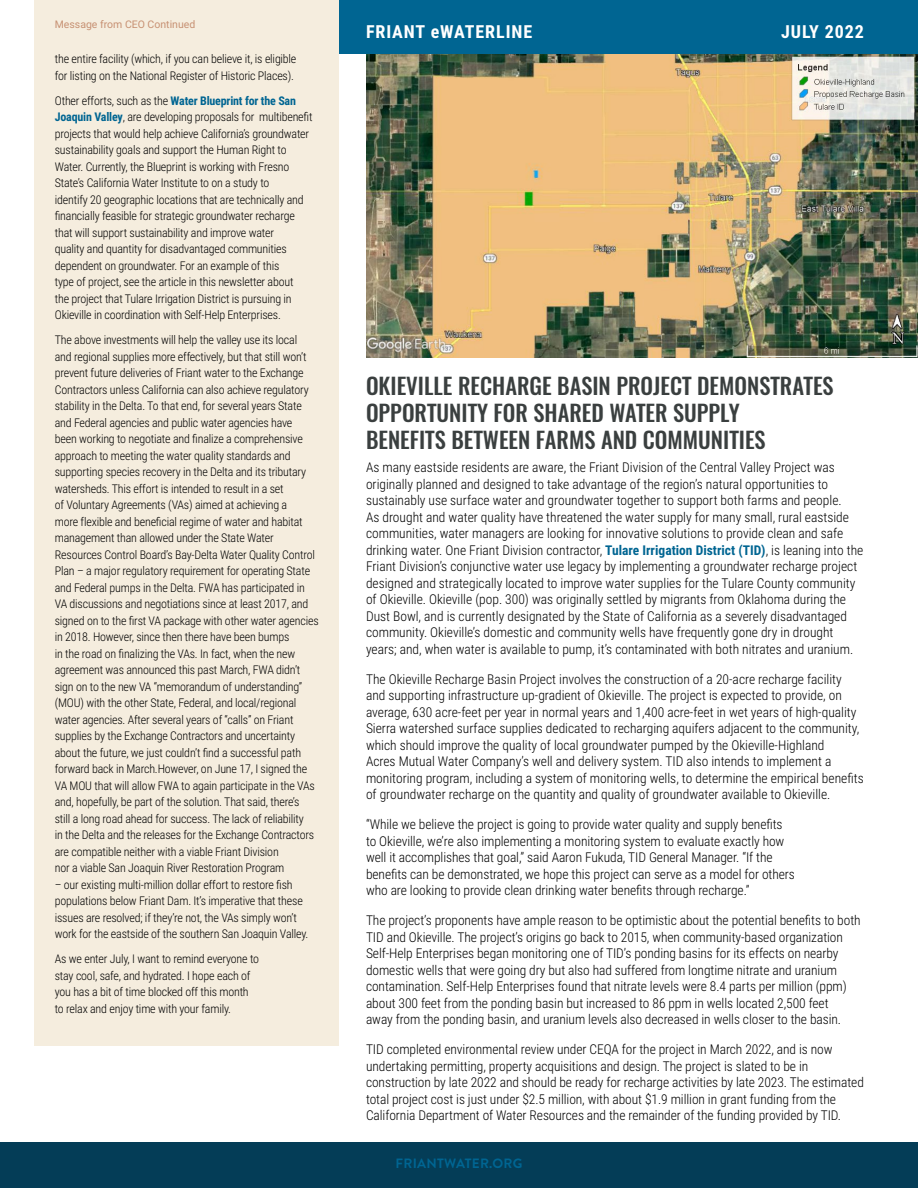
<style>
.page{position:relative;width:918px;height:1188px;background:#fff}
.page>*{position:absolute;margin:0;border:0;box-sizing:border-box;transform-origin:0 0}
.News_Headline{font:500 22.5px/27px "Oswald";color:#3a3f3f}
.Date{font:700 18px "Roboto Condensed";letter-spacing:.05em;color:#fff}
.Body{font:300 13.5px/16.5px "Roboto Condensed";color:#000}
.t1{font:700 13.5px "Brandon Grotesque";letter-spacing:.02em;color:#006592}
.Sidebar_Body{font:300 12px/16.5px "Roboto Condensed";letter-spacing:-.015em;color:#000}
.Continued{font:10.5px "Roboto";color:#c79173}
.s1{font-weight:700;color:#006592}
</style>
<div class="page">
<div style="left:339px;top:0;width:579px;height:54px;background:#006592"></div>
<div style="left:35px;top:0;width:304px;height:1045px;background:#f5edde"></div>
<div style="left:0;top:1143px;width:918px;height:45px;background:#043d57"></div>
<img style="left:366px;top:54px;width:552px;height:303px">
<p class="Continued" style="left:55px;top:17px;width:142px">Message from CEO Continued</p>
<p class="Sidebar_Body" style="left:55px;top:50px;width:243px">the entire facility (which, if you can believe it, is eligible for listing on the National Register of Historic Places).</p>
<p class="Sidebar_Body" style="left:55px;top:92px;width:259px">Other efforts, such as the <span class="s1">Water Blueprint for the San Joaquin Valley</span>, are developing proposals for multibenefit projects that would help achieve California’s groundwater sustainability goals and support the Human Right to Water. Currently, the Blueprint is working with Fresno State’s California Water Institute to on a study to<br>identify 20 geographic locations that are technically and financially feasible for strategic groundwater recharge that will support sustainability and improve water<br>quality and quantity for disadvantaged communities dependent on groundwater. For an example of this<br>type of project, see the article in this newsletter about<br>the project that Tulare Irrigation District is pursuing in Okieville in coordination with Self-Help Enterprises.</p>
<p class="Sidebar_Body" style="left:55px;top:331px;width:265px">The above investments will help the valley use its local<br>and regional supplies more effectively, but that still won’t prevent future deliveries of Friant water to the Exchange Contractors unless California can also achieve regulatory stability in the Delta. To that end, for several years State and Federal agencies and public water agencies have<br>been working to negotiate and finalize a comprehensive approach to meeting the water quality standards and supporting species recovery in the Delta and its tributary watersheds. This effort is intended to result in a set<br>of Voluntary Agreements (VAs) aimed at achieving a<br>more flexible and beneficial regime of water and habitat management than allowed under the State Water Resources Control Board’s Bay-Delta Water Quality Control Plan – a major regulatory requirement for operating State and Federal pumps in the Delta. FWA has participated in VA discussions and negotiations since at least 2017, and signed on to the first VA package with other water agencies in 2018. However, since then there have been bumps<br>in the road on finalizing the VAs. In fact, when the new agreement was announced this past March, FWA didn’t sign on to the new VA “memorandum of understanding” (MOU) with the other State, Federal, and local/regional water agencies. After several years of “calls” on Friant supplies by the Exchange Contractors and uncertainty about the future, we just couldn’t find a successful path forward back in March.However, on June 17, I signed the VA MOU that will allow FWA to again participate in the VAs and, hopefully, be part of the solution. That said, there’s<br>still a long road ahead for success. The lack of reliability<br>in the Delta and the releases for the Exchange Contractors are compatible neither with a viable Friant Division<br>nor a viable San Joaquin River Restoration Program</p>
<p class="Sidebar_Body" style="left:55px;top:876px;width:255px">– our existing multi-million dollar effort to restore fish populations below Friant Dam. It’s imperative that these issues are resolved; if they’re not, the VAs simply won’t work for the eastside of the southern San Joaquin Valley.</p>
<p class="Sidebar_Body" style="left:55px;top:950px;width:206px">As we enter July, I want to remind everyone to stay cool, safe, and hydrated. I hope each of you has a bit of time blocked off this month to relax and enjoy time with your family.</p>
<p class="Date" style="left:366px;top:19px;width:168px">FRIANT eWATERLINE</p>
<p class="Date" style="left:781px;top:19px;width:84px">JULY 2022</p>
<p class="News_Headline" style="left:366px;top:373px;width:469px">OKIEVILLE RECHARGE BASIN PROJECT DEMONSTRATES<br>OPPORTUNITY FOR SHARED WATER SUPPLY<br>BENEFITS BETWEEN FARMS AND COMMUNITIES</p>
<p class="Body" style="left:366px;top:459px;width:499px">As many eastside residents are aware, the Friant Division of the Central Valley Project was originally planned and designed to take advantage of the region’s natural opportunities to sustainably use surface water and groundwater together to support both farms and people.<br>As drought and water quality have threatened the water supply for many small, rural eastside communities, water managers are looking for innovative solutions to provide clean and safe drinking water. One Friant Division contractor, <span class="s1">Tulare Irrigation District (TID)</span>, is leaning into the Friant Division’s conjunctive water use legacy by implementing a groundwater recharge project designed and strategically located to improve water supplies for the Tulare County community of Okieville. Okieville (pop. 300) was originally settled by migrants from Oklahoma during the Dust Bowl, and is currently designated by the State of California as a severely disadvantaged community. Okieville’s domestic and community wells have frequently gone dry in drought years; and, when water is available to pump, it’s contaminated with both nitrates and uranium.</p>
<p class="Body" style="left:366px;top:670px;width:499px">The Okieville Recharge Basin Project involves the construction of a 20-acre recharge facility and supporting infrastructure up-gradient of Okieville. The project is expected to provide, on average, 630 acre-feet per year in normal years and 1,400 acre-feet in wet years of high-quality Sierra watershed surface supplies dedicated to recharging aquifers adjacent to the community, which should improve the quality of local groundwater pumped by the Okieville-Highland<br>Acres Mutual Water Company’s well and delivery system. TID also intends to implement a monitoring program, including a system of monitoring wells, to determine the empirical benefits of groundwater recharge on the quantity and quality of groundwater available to Okieville.</p>
<p class="Body" style="left:366px;top:816px;width:430px">“While we believe the project is going to provide water quality and supply benefits to Okieville, we’re also implementing a monitoring system to evaluate exactly how well it accomplishes that goal,” said Aaron Fukuda, TID General Manager. “If the benefits can be demonstrated, we hope this project can serve as a model for others who are looking to provide clean drinking water benefits through recharge.”</p>
<p class="Body" style="left:366px;top:912px;width:496px">The project’s proponents have ample reason to be optimistic about the potential benefits to both TID and Okieville. The project’s origins go back to 2015, when community-based organization Self-Help Enterprises began monitoring one of TID’s ponding basins for its effects on nearby domestic wells that were going dry but also had suffered from longtime nitrate and uranium contamination. Self-Help Enterprises found that nitrate levels were 8.4 parts per million (ppm) about 300 feet from the ponding basin but increased to 86 ppm in wells located 2,500 feet<br>away from the ponding basin, and uranium levels also decreased in wells closer to the basin.</p>
<p class="Body" style="left:366px;top:1041px;width:499px">TID completed environmental review under CEQA for the project in March 2022, and is now undertaking permitting, property acquisitions and design. The project is slated to be in construction by late 2022 and should be ready for recharge activities by late 2023. The estimated total project cost is just under $2.5 million, with about $1.9 million in grant funding from the California Department of Water Resources and the remainder of the funding provided by TID.</p>
<p class="t1" style="left:396px;top:1154px;width:128px">FRIANTWATER.ORG</p>
</div>
